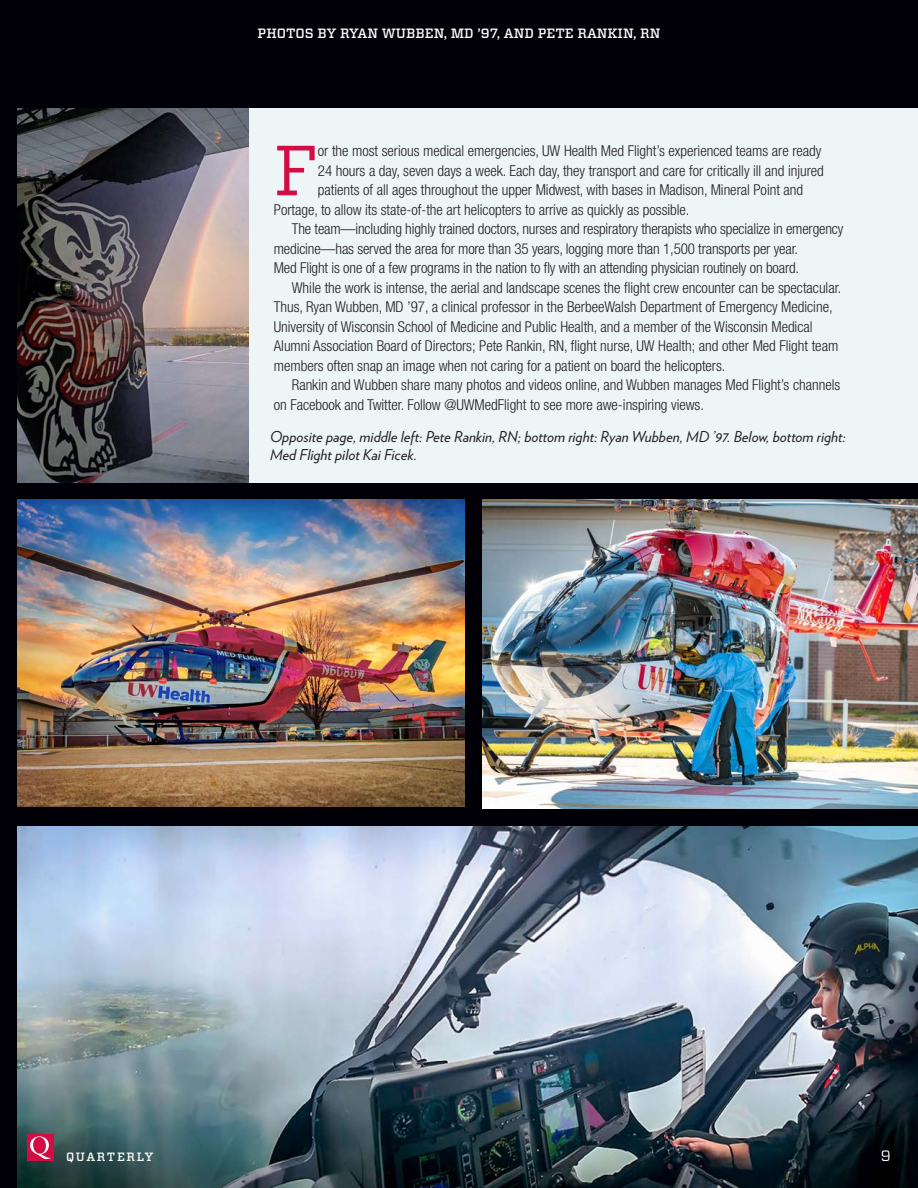
<style>
.page{position:relative;width:918px;height:1188px;background:#000006}
.page>*{position:absolute;margin:0;border:0;box-sizing:border-box;transform-origin:0 0}
.MAIN_Initial_Paragra{font:70.65px "Vitesse";color:#d20d44}
.MAIN_Body_Copy_Helv{font:300 condensed 15px/19.5px "Helvetica Neue LT Std";color:#231f20}
.MAIN_Initial_Paragra-2{font:300 condensed 15px "Helvetica Neue LT Std";color:#231f20}
.Caption_Title_Byline{font:italic 15px/18px "Verlag";color:#231f20}
.t1{font:15px "Vitesse";color:#fff}
.Calendar_Month_Garm{font:500 13.5px "Vitesse";color:#fff}
.t2{font:500 12px "Vitesse";letter-spacing:.14em;color:#fff}
</style>
<div class="page">
<img style="left:17px;top:826px;width:901px;height:362px">
<div style="left:19px;top:108px;width:899px;height:375px;background:#edf5f7"></div>
<img style="left:482px;top:499px;width:436px;height:310px">
<img style="left:17px;top:108px;width:231px;height:375px">
<img style="left:17px;top:500px;width:447px;height:307px">
<div style="left:27px;top:1134px;width:27px;height:27px;background:#d20d44"></div>
<svg style="left:30px;top:1136px;width:21px;height:23px"></svg>
<p class="Calendar_Month_Garm" style="left:258px;top:24px;width:404px">PHOTOS BY RYAN WUBBEN, MD ’97, AND PETE RANKIN, RN</p>
<p class="MAIN_Initial_Paragra" style="left:274px;top:123px;width:46px">F</p>
<p class="MAIN_Initial_Paragra-2" style="left:318px;top:142px;width:505px">or the most serious medical emergencies, UW Health Med Flight’s experienced teams are ready</p>
<p class="MAIN_Initial_Paragra-2" style="left:318px;top:162px;width:507px">24 hours a day, seven days a week. Each day, they transport and care for critically ill and injured</p>
<p class="MAIN_Initial_Paragra-2" style="left:318px;top:181px;width:487px">patients of all ages throughout the upper Midwest, with bases in Madison, Mineral Point and</p>
<p class="MAIN_Initial_Paragra-2" style="left:274px;top:201px;width:417px">Portage, to allow its state-of-the art helicopters to arrive as quickly as possible.</p>
<p class="MAIN_Body_Copy_Helv" style="left:274px;top:219px;width:571px;text-indent:18px">The team—including highly trained doctors, nurses and respiratory therapists who specialize in emergency medicine—has served the area for more than 35 years, logging more than 1,500 transports per year.<br>Med Flight is one of a few programs in the nation to fly with an attending physician routinely on board.</p>
<p class="MAIN_Body_Copy_Helv" style="left:274px;top:278px;width:569px;text-indent:18px">While the work is intense, the aerial and landscape scenes the flight crew encounter can be spectacular.<br>Thus, Ryan Wubben, MD ’97, a clinical professor in the BerbeeWalsh Department of Emergency Medicine, University of Wisconsin School of Medicine and Public Health, and a member of the Wisconsin Medical Alumni Association Board of Directors; Pete Rankin, RN, flight nurse, UW Health; and other Med Flight team members often snap an image when not caring for a patient on board the helicopters.</p>
<p class="MAIN_Body_Copy_Helv" style="left:274px;top:375px;width:568px;text-indent:18px">Rankin and Wubben share many photos and videos online, and Wubben manages Med Flight’s channels on Facebook and Twitter. Follow @UWMedFlight to see more awe-inspiring views.</p>
<p class="Caption_Title_Byline" style="left:270px;top:427px;width:577px">Opposite page, middle left: Pete Rankin, RN; bottom right: Ryan Wubben, MD ’97. Below, bottom right:<br>Med Flight pilot Kai Ficek.</p>
<p class="t2" style="left:66px;top:1149px;width:89px">QUARTERLY</p>
<p class="t1" style="left:881px;top:1146px;width:12px">9</p>
</div>
